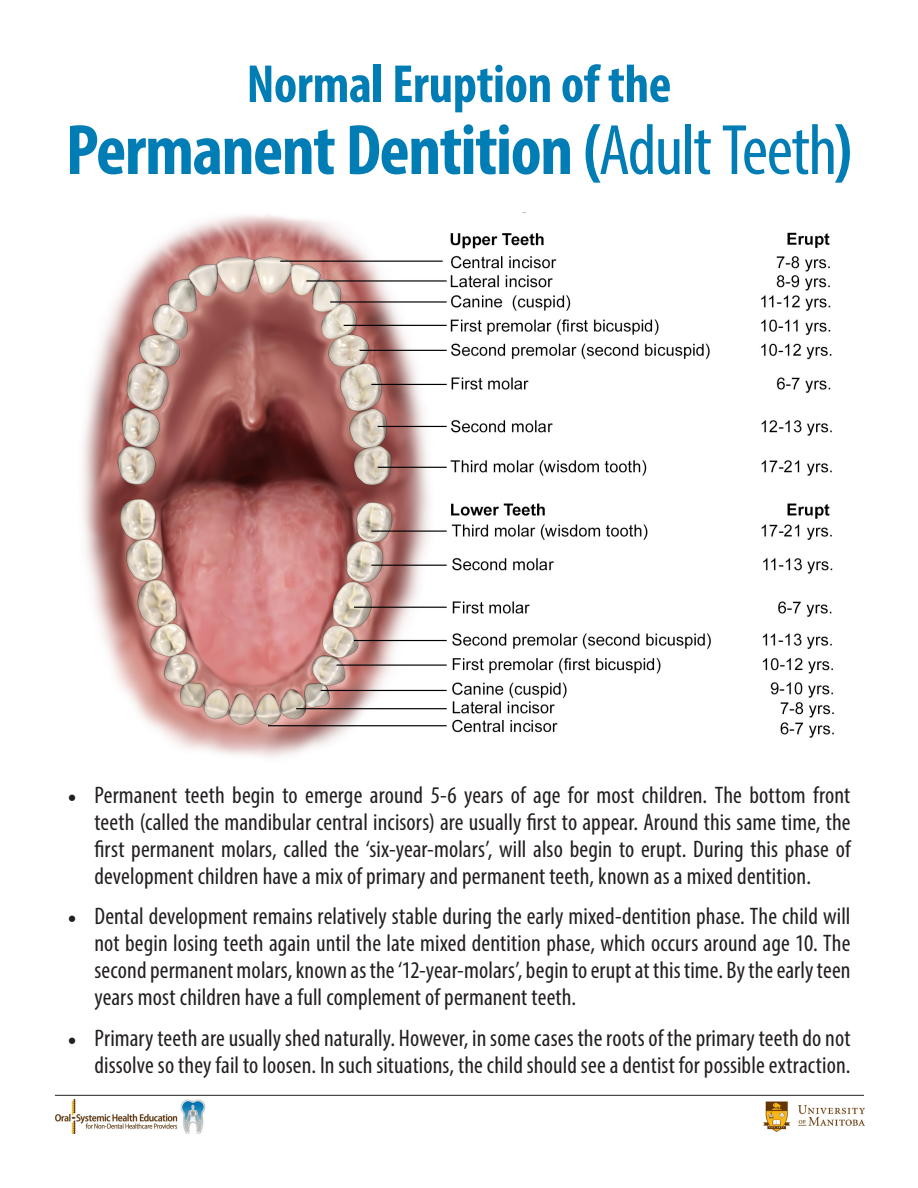
<style>
.page{position:relative;width:918px;height:1188px;background:#fff}
.page>*{position:absolute;margin:0;border:0;box-sizing:border-box;transform-origin:0 0}
.t1{font:700 condensed 72px "Myriad Pro";letter-spacing:-.02em;color:#007db5}
.t2{font:700 condensed 54px "Myriad Pro";letter-spacing:-.005em;color:#007db5}
.t3{font:condensed 24px/27px "Myriad Pro";letter-spacing:.005em;color:#231f20;text-align:justify}
.s1{font-weight:400}
.s2{font-family:"Minion Pro";font-stretch:normal}
</style>
<div class="page">
<img style="left:82px;top:215px;width:752px;height:543px">
<img style="left:55px;top:1099px;width:151px;height:35px">
<img style="left:763px;top:1101px;width:101px;height:31px">
<hr style="left:55px;top:1095px;width:809px;height:1px;background:#231f20">
<p class="t2" style="left:247px;top:50px;width:426px">Normal Eruption of the</p>
<p class="t1" style="left:66px;top:105px;width:788px">Permanent Dentition (<span class="s1">Adult Teeth</span>)</p>
<p class="t3" style="left:94px;top:781px;width:758px;text-indent:-27px"><span class="s2">•</span> Permanent teeth begin to emerge around 5-6 years of age for most children. The bottom front teeth (called the mandibular central incisors) are usually first to appear. Around this same time, the first permanent molars, called the ‘six-year-molars’, will also begin to erupt. During this phase of development children have a mix of primary and permanent teeth, known as a mixed dentition.</p>
<p class="t3" style="left:94px;top:902px;width:758px;text-indent:-27px"><span class="s2">•</span> Dental development remains relatively stable during the early mixed-dentition phase. The child will not begin losing teeth again until the late mixed dentition phase, which occurs around age 10. The second permanent molars, known as the ‘12-year-molars’, begin to erupt at this time. By the early teen years most children have a full complement of permanent teeth.</p>
<p class="t3" style="left:68px;top:1024px;width:784px;text-align:right"><span class="s2">•</span> Primary teeth are usually shed naturally. However, in some cases the roots of the primary teeth do not dissolve so they fail to loosen. In such situations, the child should see a dentist for possible extraction.</p>
</div>
